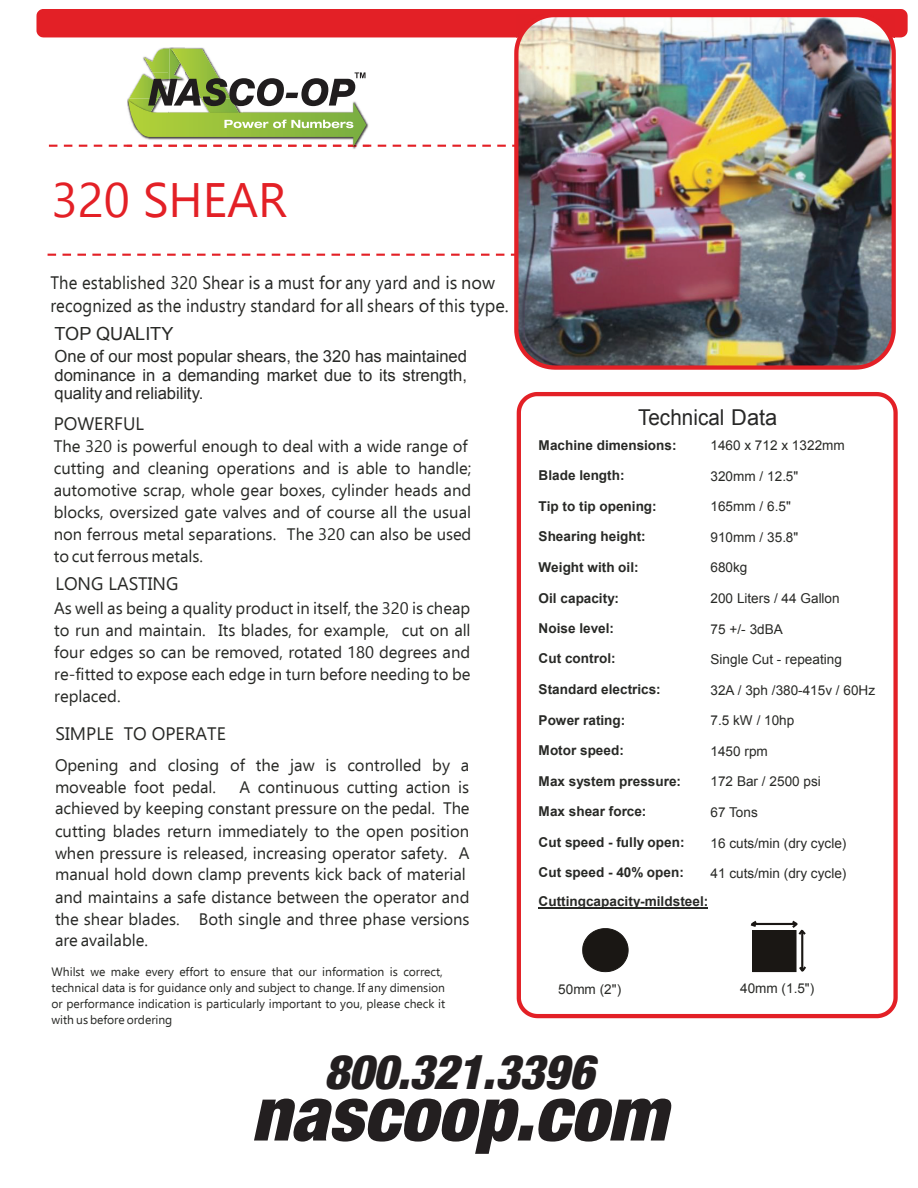
<style>
.page{position:relative;width:918px;height:1188px;background:#fff}
.page>*{position:absolute;margin:0;border:0;box-sizing:border-box;transform-origin:0 0}
.t1{font:italic 900 condensed 75.6px "Helvetica Neue LT Std";color:#231f20}
.t2{font:48.3px "Ebrima";color:#e32026}
.t3{font:italic 900 condensed 47.7px "Helvetica Neue LT Std";letter-spacing:-.01em;color:#231f20}
.t4{font:21.9px "Arial";color:#282827;scale:.94 1}
.t5{font:18.15px/23.2px "Ebrima";letter-spacing:.005em;color:#282926;scale:.92 1}
.t6{font:18.15px "Ebrima";letter-spacing:.005em;color:#282926}
.t7{font:18.15px "Arial";color:#282926}
.t8{font:16.65px/22px "Ebrima";color:#282926;text-align:justify}
.t9{font:16.65px/18.6px "Arial";color:#282926;text-align:justify}
.t10{font:700 13.5px "Arial";color:#282926}
.t11{font:13.5px "Arial";letter-spacing:.005em;color:#282926}
.t12{font:12.15px/16px "Ebrima";color:#282926}
</style>
<div class="page">
<svg style="left:48px;top:254px;width:8px;height:2px"></svg>
<svg style="left:63px;top:254px;width:8px;height:2px"></svg>
<svg style="left:77px;top:254px;width:9px;height:2px"></svg>
<svg style="left:92px;top:254px;width:9px;height:2px"></svg>
<svg style="left:107px;top:254px;width:9px;height:2px"></svg>
<svg style="left:122px;top:254px;width:9px;height:2px"></svg>
<svg style="left:137px;top:254px;width:9px;height:2px"></svg>
<svg style="left:152px;top:254px;width:9px;height:2px"></svg>
<svg style="left:167px;top:254px;width:9px;height:2px"></svg>
<svg style="left:182px;top:254px;width:9px;height:2px"></svg>
<svg style="left:197px;top:254px;width:9px;height:2px"></svg>
<svg style="left:212px;top:254px;width:8px;height:2px"></svg>
<svg style="left:227px;top:254px;width:8px;height:2px"></svg>
<svg style="left:242px;top:254px;width:8px;height:2px"></svg>
<svg style="left:257px;top:254px;width:8px;height:2px"></svg>
<svg style="left:272px;top:254px;width:8px;height:2px"></svg>
<svg style="left:287px;top:254px;width:8px;height:2px"></svg>
<svg style="left:302px;top:254px;width:8px;height:2px"></svg>
<svg style="left:317px;top:254px;width:8px;height:2px"></svg>
<svg style="left:332px;top:254px;width:8px;height:2px"></svg>
<svg style="left:346px;top:254px;width:9px;height:2px"></svg>
<svg style="left:361px;top:254px;width:9px;height:2px"></svg>
<svg style="left:376px;top:254px;width:9px;height:2px"></svg>
<svg style="left:391px;top:254px;width:9px;height:2px"></svg>
<svg style="left:406px;top:254px;width:9px;height:2px"></svg>
<svg style="left:421px;top:254px;width:9px;height:2px"></svg>
<svg style="left:436px;top:254px;width:9px;height:2px"></svg>
<svg style="left:451px;top:254px;width:9px;height:2px"></svg>
<svg style="left:466px;top:254px;width:9px;height:2px"></svg>
<svg style="left:481px;top:254px;width:9px;height:2px"></svg>
<svg style="left:496px;top:254px;width:8px;height:2px"></svg>
<div style="left:36px;top:9px;width:872px;height:28px;background:#e32026"></div>
<img style="left:512px;top:11px;width:386px;height:359px">
<svg style="left:516px;top:392px;width:382px;height:627px"></svg>
<svg style="left:582px;top:928px;width:46px;height:44px"></svg>
<svg style="left:745px;top:919px;width:63px;height:58px"></svg>
<hr style="left:539px;top:908px;width:169px;height:1px;background:#282926">
<img style="left:160px;top:47px;width:9px;height:2px">
<img style="left:169px;top:47px;width:35px;height:2px">
<img style="left:49px;top:49px;width:815px;height:98px">
<h2 class="t2" style="left:52px;top:166px;width:237px">320 SHEAR</h2>
<p class="t5" style="left:50px;top:271px;width:500px">The established 320 Shear is a must for any yard and is now recognized as the industry standard for all shears of this type.</p>
<p class="t7" style="left:54px;top:321px;width:121px">TOP QUALITY</p>
<p class="t9" style="left:54px;top:347px;width:414px">One of our most popular shears, the 320 has maintained dominance in a demanding market due to its strength, quality and reliability.</p>
<p class="t6" style="left:54px;top:411px;width:92px">POWERFUL</p>
<h3 class="t4" style="left:638px;top:403px;width:150px">Technical Data</h3>
<p class="t8" style="left:54px;top:435px;width:419px;text-align:left">The 320 is powerful enough to deal with a wide range of cutting and cleaning operations and is able to handle; automotive scrap, whole gear boxes, cylinder heads and blocks, oversized gate valves and of course all the usual non ferrous metal separations. The 320 can also be used to cut ferrous metals.</p>
<p class="t6" style="left:56px;top:571px;width:124px">LONG LASTING</p>
<p class="t8" style="left:54px;top:596px;width:418px">As well as being a quality product in itself, the 320 is cheap to run and maintain. Its blades, for example, cut on all four edges so can be removed, rotated 180 degrees and re-fitted to expose each edge in turn before needing to be replaced.</p>
<p class="t6" style="left:56px;top:720px;width:172px">SIMPLE TO OPERATE</p>
<p class="t8" style="left:55px;top:753px;width:416px">Opening and closing of the jaw is controlled by a moveable foot pedal.</p>
<p class="t10" style="left:539px;top:436px;width:139px">Machine dimensions:</p>
<p class="t10" style="left:539px;top:466px;width:87px">Blade length:</p>
<p class="t10" style="left:539px;top:497px;width:120px">Tip to tip opening:</p>
<p class="t10" style="left:539px;top:528px;width:109px">Shearing height:</p>
<p class="t10" style="left:539px;top:558px;width:102px">Weight with oil:</p>
<p class="t10" style="left:539px;top:589px;width:82px">Oil capacity:</p>
<p class="t10" style="left:539px;top:619px;width:77px">Noise level:</p>
<p class="t10" style="left:539px;top:650px;width:78px">Cut control:</p>
<p class="t10" style="left:539px;top:680px;width:124px">Standard electrics:</p>
<p class="t10" style="left:539px;top:711px;width:88px">Power rating:</p>
<p class="t10" style="left:539px;top:742px;width:87px">Motor speed:</p>
<p class="t10" style="left:539px;top:772px;width:144px">Max system pressure:</p>
<p class="t10" style="left:539px;top:802px;width:109px">Max shear force:</p>
<p class="t10" style="left:539px;top:833px;width:147px">Cut speed - fully open:</p>
<p class="t10" style="left:539px;top:864px;width:147px">Cut speed - 40% open:</p>
<p class="t11" style="left:710px;top:436px;width:136px">1460 x 712 x 1322mm</p>
<p class="t11" style="left:710px;top:467px;width:89px">320mm / 12.5"</p>
<p class="t11" style="left:710px;top:498px;width:82px">165mm / 6.5"</p>
<p class="t11" style="left:710px;top:528px;width:89px">910mm / 35.8"</p>
<p class="t11" style="left:710px;top:559px;width:38px">680kg</p>
<p class="t11" style="left:710px;top:589px;width:131px">200 Liters / 44 Gallon</p>
<p class="t11" style="left:710px;top:620px;width:74px">75 +/- 3dBA</p>
<p class="t11" style="left:710px;top:650px;width:133px">Single Cut - repeating</p>
<p class="t11" style="left:710px;top:681px;width:166px">32A / 3ph /380-415v / 60Hz</p>
<p class="t11" style="left:710px;top:712px;width:85px">7.5 kW / 10hp</p>
<p class="t11" style="left:710px;top:742px;width:59px">1450 rpm</p>
<p class="t11" style="left:710px;top:773px;width:112px">172 Bar / 2500 psi</p>
<p class="t11" style="left:710px;top:803px;width:49px">67 Tons</p>
<p class="t11" style="left:710px;top:834px;width:137px">16 cuts/min (dry cycle)</p>
<p class="t11" style="left:710px;top:865px;width:137px">41 cuts/min (dry cycle)</p>
<p class="t8" style="left:55px;top:775px;width:416px;text-indent:185px">A continuous cutting action is achieved by keeping constant pressure on the pedal. The cutting blades return immediately to the open position when pressure is released, increasing operator safety. A manual hold down clamp prevents kick back of material</p>
<p class="t8" style="left:55px;top:885px;width:416px">and maintains a safe distance between the operator and the shear blades. Both single and three phase versions are available.</p>
<p class="t10" style="left:539px;top:892px;width:171px">Cutting capacity - mild steel:</p>
<p class="t12" style="left:52px;top:964px;width:395px">Whilst we make every effort to ensure that our information is correct, technical data is for guidance only and subject to change. If any dimension or performance indication is particularly important to you, please check it with us before ordering</p>
<p class="t11" style="left:558px;top:981px;width:65px">50mm (2")</p>
<p class="t11" style="left:740px;top:979px;width:76px">40mm (1.5")</p>
<h3 class="t3" style="left:324px;top:1043px;width:271px">800.321.3396</h3>
<h1 class="t1" style="left:251px;top:1067px;width:417px">nascoop.com</h1>
</div>
